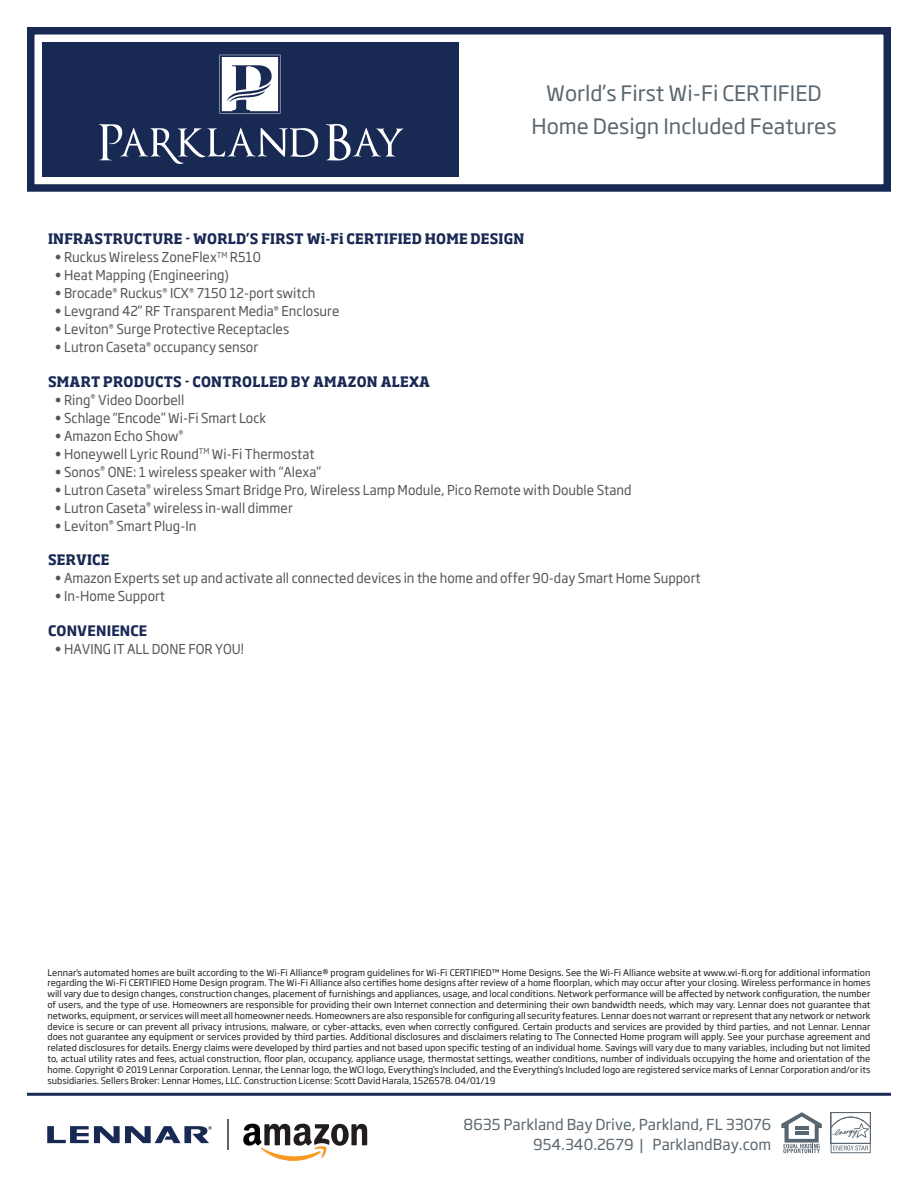
<style>
.page{position:relative;width:918px;height:1188px;background:#fff}
.page>*{position:absolute;margin:0;border:0;box-sizing:border-box;transform-origin:0 0}
.t1{font:21px/33px "Soho Gothic Pro";color:#5a666f;text-align:center}
.t2{font:15px/19.5px "Soho Gothic Pro";color:#5a666f;text-align:right}
.t3{font:700 14.25px "Soho Std";letter-spacing:.015em;color:#192954;scale:.94 1}
.t4{font:700 14.25px "Soho Gothic Pro";letter-spacing:.015em;color:#192954;scale:.94 1}
.t5{font:13.5px "Soho Gothic Pro";color:#54565a;scale:.95 1}
.t6{font:9px/10.8px "Soho Gothic Pro";color:#231f20;text-align:justify}
</style>
<div class="page">
<div style="left:27px;top:27px;width:864px;height:165px;border:8px solid #182954"></div>
<div style="left:42px;top:42px;width:417px;height:135px;background:#182954"></div>
<svg style="left:99px;top:124px;width:219px;height:40px"></svg>
<svg style="left:326px;top:124px;width:77px;height:36px"></svg>
<svg style="left:219px;top:55px;width:61px;height:58px"></svg>
<hr style="left:27px;top:1093px;width:378px;height:3px;background:#182954">
<hr style="left:405px;top:1093px;width:405px;height:3px;background:#182954">
<hr style="left:810px;top:1093px;width:81px;height:3px;background:#182954">
<svg style="left:47px;top:1126px;width:165px;height:17px"></svg>
<svg style="left:243px;top:1123px;width:124px;height:38px"></svg>
<hr style="left:227px;top:1119px;width:1px;height:31px;background:#596670">
<div style="left:831px;top:1112px;width:40px;height:32px;background:#596670"></div>
<svg style="left:831px;top:1113px;width:40px;height:40px;background:#d8dbdd"></svg>
<svg style="left:781px;top:1112px;width:41px;height:41px"></svg>
<h1 class="t1" style="left:531px;top:75px;width:307px">World’s First Wi-Fi CERTIFIED<br>Home Design Included Features</h1>
<p class="t3" style="left:48px;top:230px;width:508px">INFRASTRUCTURE - WORLD’S FIRST Wi-Fi CERTIFIED HOME DESIGN</p>
<p class="t5" style="left:55px;top:247px;width:219px">• Ruckus Wireless ZoneFlex<sup>TM</sup> R510</p>
<p class="t5" style="left:55px;top:265px;width:185px">• Heat Mapping (Engineering)</p>
<p class="t5" style="left:55px;top:283px;width:276px">• Brocade<sup>®</sup> Ruckus<sup>®</sup> ICX<sup>®</sup> 7150 12-port switch</p>
<p class="t5" style="left:55px;top:301px;width:301px">• Levgrand 42” RF Transparent Media<sup>®</sup> Enclosure</p>
<p class="t5" style="left:55px;top:319px;width:248px">• Leviton<sup>®</sup> Surge Protective Receptacles</p>
<p class="t5" style="left:55px;top:337px;width:216px">• Lutron Caseta<sup>®</sup> occupancy sensor</p>
<p class="t3" style="left:48px;top:372px;width:408px">SMART PRODUCTS - CONTROLLED BY AMAZON ALEXA</p>
<p class="t5" style="left:55px;top:390px;width:138px">• Ring<sup>®</sup> Video Doorbell</p>
<p class="t5" style="left:55px;top:408px;width:224px">• Schlage “Encode” Wi-Fi Smart Lock</p>
<p class="t5" style="left:55px;top:426px;width:137px">• Amazon Echo Show<sup>®</sup></p>
<p class="t5" style="left:55px;top:444px;width:275px">• Honeywell Lyric Round<sup>TM</sup> Wi-Fi Thermostat</p>
<p class="t5" style="left:55px;top:462px;width:282px">• Sonos<sup>®</sup> ONE: 1 wireless speaker with “Alexa”</p>
<p class="t5" style="left:55px;top:480px;width:609px">• Lutron Caseta<sup>®</sup> wireless Smart Bridge Pro, Wireless Lamp Module, Pico Remote with Double Stand</p>
<p class="t5" style="left:55px;top:498px;width:252px">• Lutron Caseta<sup>®</sup> wireless in-wall dimmer</p>
<p class="t5" style="left:55px;top:516px;width:151px">• Leviton<sup>®</sup> Smart Plug-In</p>
<p class="t3" style="left:48px;top:551px;width:67px">SERVICE</p>
<p class="t5" style="left:55px;top:568px;width:681px">• Amazon Experts set up and activate all connected devices in the home and offer 90-day Smart Home Support</p>
<p class="t5" style="left:55px;top:586px;width:118px">• In-Home Support</p>
<p class="t4" style="left:48px;top:619px;width:107px">CONVENIENCE</p>
<p class="t5" style="left:55px;top:639px;width:201px">• HAVING IT ALL DONE FOR YOU!</p>
<p class="t6" style="left:48px;top:966px;width:825px">Lennar’s automated homes are built according to the Wi-Fi Alliance® program guidelines for Wi-Fi CERTIFIED™ Home Designs. See the Wi-Fi Alliance website at www.wi-fi.org for additional information regarding the Wi-Fi CERTIFIED Home Design program. The Wi-Fi Alliance also certifies home designs after review of a home floorplan, which may occur after your closing. Wireless performance in homes will vary due to design changes, construction changes, placement of furnishings and appliances, usage, and local conditions. Network performance will be affected by network configuration, the number of users, and the type of use. Homeowners are responsible for providing their own Internet connection and determining their own bandwidth needs, which may vary. Lennar does not guarantee that networks, equipment, or services will meet all homeowner needs. Homeowners are also responsible for configuring all security features. Lennar does not warrant or represent that any network or network device is secure or can prevent all privacy intrusions, malware, or cyber-attacks, even when correctly configured. Certain products and services are provided by third parties, and not Lennar. Lennar does not guarantee any equipment or services provided by third parties. Additional disclosures and disclaimers relating to The Connected Home program will apply. See your purchase agreement and related disclosures for details. Energy claims were developed by third parties and not based upon specific testing of an individual home. Savings will vary due to many variables, including but not limited to, actual utility rates and fees, actual construction, floor plan, occupancy, appliance usage, thermostat settings, weather conditions, number of individuals occupying the home and orientation of the home. Copyright © 2019 Lennar Corporation. Lennar, the Lennar logo, the WCI logo, Everything’s Included, and the Everything’s Included logo are registered service marks of Lennar Corporation and/or its subsidiaries. Sellers Broker: Lennar Homes, LLC. Construction License: Scott David Harala, 1526578. 04/01/19</p>
<h2 class="t2" style="left:464px;top:1114px;width:309px">8635 Parkland Bay Drive, Parkland, FL 33076<br>954.340.2679 | ParklandBay.com</h2>
</div>
